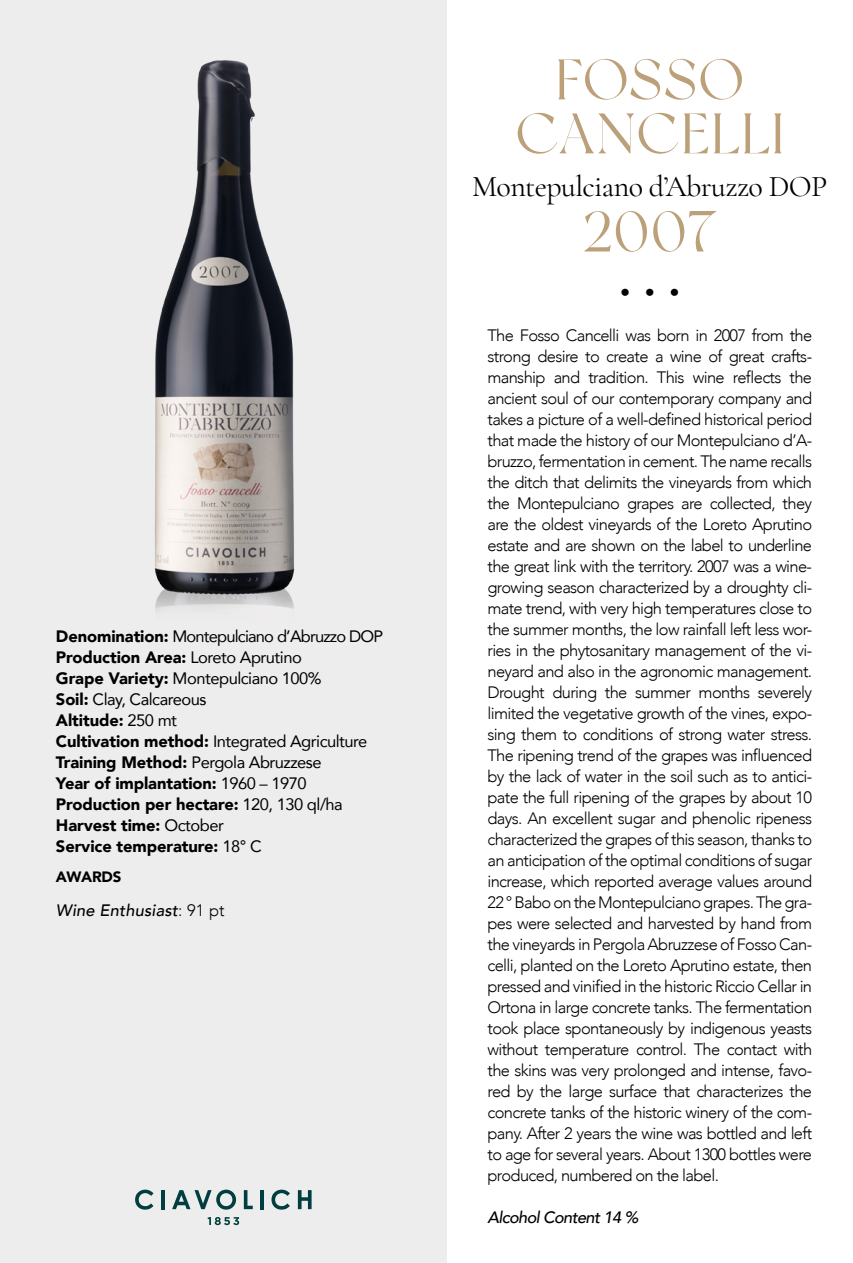
<style>
.page{position:relative;width:853px;height:1263px;background:#fff}
.page>*{position:absolute;margin:0;border:0;box-sizing:border-box;transform-origin:0 0}
.t1{font:57px "New York";letter-spacing:.03em;color:#bba079}
.t2{font:45px "New York";color:#020203}
.t3{font:30px "Cormorant Garamond";letter-spacing:-.02em;color:#000}
.t4{font:300 16.5px/21px "Avenir";letter-spacing:-.04em;color:#000;text-align:justify}
.t5{font:900 16.5px "Avenir";letter-spacing:-.005em;color:#000}
.t6{font:16.5px "Avenir";letter-spacing:-.03em;color:#000}
.t7{font:16.5px "Avenir";letter-spacing:-.05em;color:#000}
.t8{font:italic 500 16.5px "Avenir";letter-spacing:.01em;color:#000}
.t9{font:italic 500 16.5px "Avenir";letter-spacing:-.04em;color:#000}
.t10{font:900 15px "Avenir";letter-spacing:-.01em;color:#000}
.s1{font-weight:900}
.s2{font-weight:400}
.s3{font-weight:300;font-style:normal}
</style>
<div class="page">
<div style="left:0;top:0;width:446px;height:1263px;background:#eeeded"></div>
<img style="left:155px;top:60px;width:140px;height:550px">
<svg style="left:135px;top:1189px;width:19px;height:20px"></svg>
<hr style="left:161px;top:1190px;width:4px;height:19px;background:#003e3f">
<svg style="left:172px;top:1189px;width:64px;height:20px"></svg>
<svg style="left:244px;top:1190px;width:9px;height:19px"></svg>
<hr style="left:260px;top:1190px;width:4px;height:19px;background:#003e3f">
<svg style="left:271px;top:1189px;width:19px;height:20px"></svg>
<svg style="left:298px;top:1190px;width:14px;height:19px"></svg>
<svg style="left:208px;top:1217px;width:31px;height:8px"></svg>
<p class="t7" style="left:56px;top:623px;width:329px"><span class="s1">Denomination:</span> Montepulciano d’Abruzzo DOP</p>
<p class="t5" style="left:56px;top:643px;width:247px">Production Area: <span class="s2">Loreto Aprutino</span></p>
<p class="t6" style="left:56px;top:665px;width:267px"><span class="s1">Grape Variety:</span> Montepulciano 100%</p>
<p class="t6" style="left:56px;top:686px;width:152px"><span class="s1">Soil:</span> Clay, Calcareous</p>
<p class="t5" style="left:56px;top:706px;width:123px">Altitude: <span class="s2">250 mt</span></p>
<p class="t6" style="left:56px;top:728px;width:313px"><span class="s1">Cultivation method:</span> Integrated Agriculture</p>
<p class="t6" style="left:56px;top:749px;width:267px"><span class="s1">Training Method:</span> Pergola Abruzzese</p>
<p class="t5" style="left:56px;top:769px;width:252px">Year of implantation: <span class="s2">1960 – 1970</span></p>
<p class="t5" style="left:56px;top:790px;width:288px">Production per hectare: <span class="s2">120, 130 ql/ha</span></p>
<p class="t5" style="left:56px;top:811px;width:169px">Harvest time: <span class="s2">October</span></p>
<p class="t5" style="left:56px;top:832px;width:207px">Service temperature: <span class="s2">18° C</span></p>
<p class="t10" style="left:56px;top:864px;width:67px">AWARDS</p>
<p class="t8" style="left:56px;top:900px;width:170px">Wine Enthusiast<span class="s3">: 91 pt</span></p>
<p class="t1" style="left:556px;top:45px;width:189px">FOSSO</p>
<p class="t1" style="left:516px;top:99px;width:269px">CANCELLI</p>
<p class="t3" style="left:472px;top:168px;width:357px">Montepulciano d’Abruzzo DOP</p>
<p class="t1" style="left:583px;top:197px;width:136px">2007</p>
<p class="t2" style="left:620px;top:260px;width:62px">•••</p>
<p class="t4" style="left:487px;top:325px;width:326px">The Fosso Cancelli was born in 2007 from the strong desire to create a wine of great crafts&shy;manship and tradition. This wine reflects the ancient soul of our contemporary company and takes a picture of a well-defined historical period that made the history of our Montepulciano d’A&shy;bruzzo, fermentation in cement. The name recalls the ditch that delimits the vineyards from which the Montepulciano grapes are collected, they are the oldest vineyards of the Loreto Aprutino estate and are shown on the label to underline the great link with the territory. 2007 was a wine&shy;growing season characterized by a droughty cli&shy;mate trend, with very high temperatures close to the summer months, the low rainfall left less wor&shy;ries in the phytosanitary management of the vi&shy;neyard and also in the agronomic management.<br>Drought during the summer months severely limited the vegetative growth of the vines, expo&shy;sing them to conditions of strong water stress.<br>The ripening trend of the grapes was influenced by the lack of water in the soil such as to antici&shy;pate the full ripening of the grapes by about 10 days. An excellent sugar and phenolic ripeness characterized the grapes of this season, thanks to an anticipation of the optimal conditions of sugar increase, which reported average values around 22 ° Babo on the Montepulciano grapes. The gra&shy;pes were selected and harvested by hand from the vineyards in Pergola Abruzzese of Fosso Can&shy;celli, planted on the Loreto Aprutino estate, then pressed and vinified in the historic Riccio Cellar in Ortona in large concrete tanks. The fermentation took place spontaneously by indigenous yeasts without temperature control. The contact with the skins was very prolonged and intense, favo&shy;red by the large surface that characterizes the concrete tanks of the historic winery of the com&shy;pany. After 2 years the wine was bottled and left to age for several years. About 1300 bottles were produced, numbered on the label.</p>
<p class="t9" style="left:487px;top:1207px;width:153px">Alcohol Content 14 %</p>
</div>
